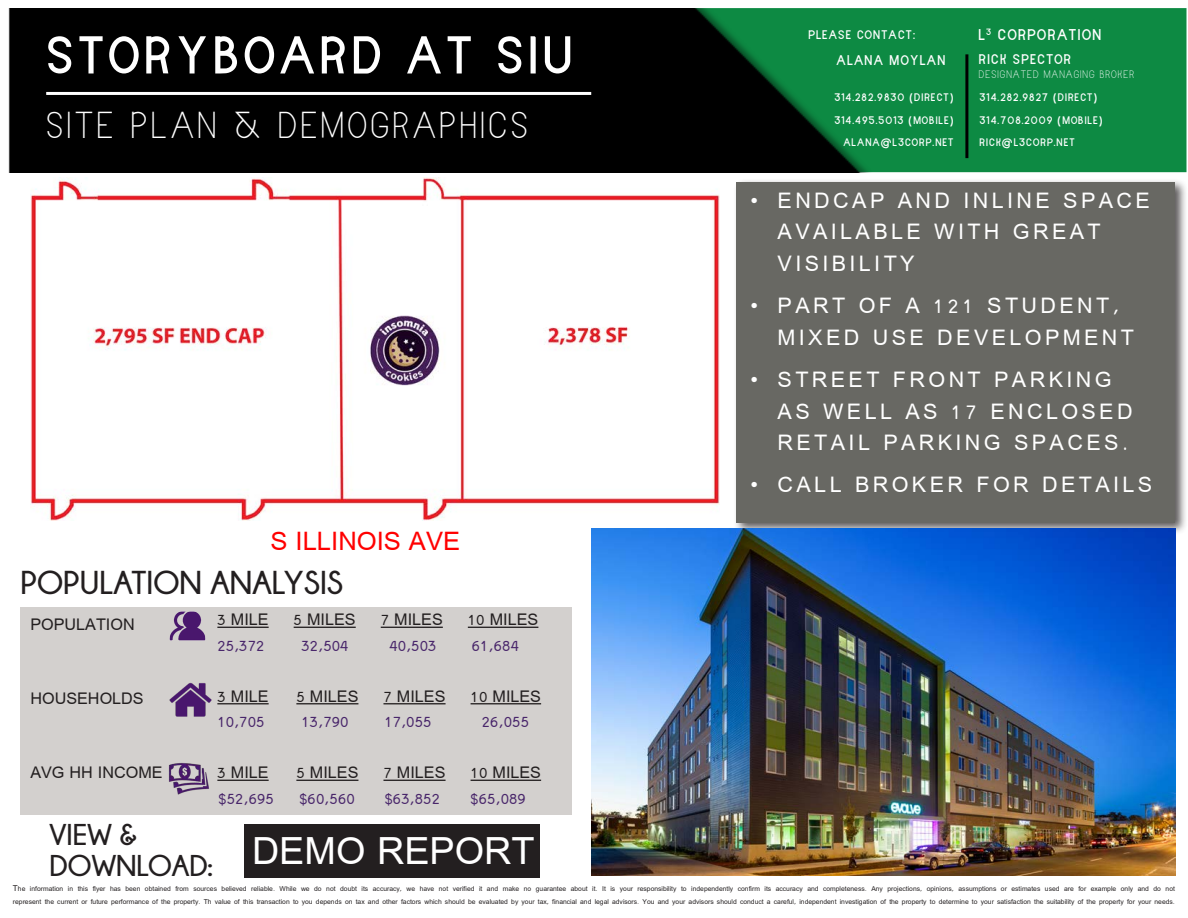
<style>
.page{position:relative;width:1188px;height:918px;background:#fff}
.page>*{position:absolute;margin:0;border:0;box-sizing:border-box;transform-origin:0 0}
.t1{font:51px "Narrenschiff";letter-spacing:.1em;color:#fff}
.t2{font:42px "Miriam";color:#fff}
.t3{font:300 36px "Narrenschiff";letter-spacing:.1em;color:#fff}
.t4{font:700 33px "Champagne&Limousines";color:#231f20}
.t5{font:700 30px "Champagne&Limousines";color:#231f20}
.t6{font:28.5px "Miriam";color:#f00}
.t7{font:24px/31.5px "Miriam";letter-spacing:.14em;color:#fff}
.t8{font:18px "Miriam";color:#231f20}
.t9{font:18px "Miriam";color:#49266b}
.t10{font:15px "Narrenschiff";letter-spacing:.1em;color:#fff}
.t11{font:13.5px "Narrenschiff";letter-spacing:.1em;color:#fff}
.t12{font:12px "Narrenschiff";letter-spacing:.1em;color:#fff}
.t13{font:10.5px "Narrenschiff";letter-spacing:.1em;color:#fff}
.t14{font:300 10.5px "Narrenschiff";letter-spacing:.1em;color:#fff}
.t15{font:7.5px/13.5px "Miriam";color:#231f20}
.s1{font-size:9px}
</style>
<div class="page">
<div style="left:690px;top:10px;width:495px;height:161px;background:#0d8a43"></div>
<div style="left:688px;top:8px;width:498px;height:164px;border:3px solid #0d8a43"></div>
<img style="left:8px;top:8px;width:870px;height:164px">
<hr style="left:46px;top:92px;width:545px;height:3px;background:#fff">
<div style="left:20px;top:607px;width:552px;height:207px;background:#d3d0ce"></div>
<hr style="left:217px;top:627px;width:52px;height:1px;background:#231f20">
<hr style="left:294px;top:627px;width:62px;height:1px;background:#231f20">
<hr style="left:381px;top:627px;width:62px;height:1px;background:#231f20">
<hr style="left:468px;top:627px;width:70px;height:1px;background:#231f20">
<hr style="left:217px;top:703px;width:52px;height:1px;background:#231f20">
<hr style="left:296px;top:703px;width:62px;height:1px;background:#231f20">
<hr style="left:383px;top:703px;width:63px;height:1px;background:#231f20">
<hr style="left:471px;top:703px;width:70px;height:1px;background:#231f20">
<hr style="left:217px;top:780px;width:52px;height:1px;background:#231f20">
<hr style="left:296px;top:780px;width:62px;height:1px;background:#231f20">
<hr style="left:383px;top:780px;width:63px;height:1px;background:#231f20">
<hr style="left:471px;top:780px;width:70px;height:1px;background:#231f20">
<img style="left:169px;top:682px;width:43px;height:35px">
<img style="left:169px;top:763px;width:40px;height:32px">
<img style="left:169px;top:611px;width:37px;height:30px">
<div style="left:244px;top:824px;width:296px;height:54px;background:#231f20"></div>
<div style="left:733px;top:178px;width:454px;height:357px;background:#231f20;opacity:.75"></div>
<div style="left:737px;top:182px;width:438px;height:340px;background:#686863"></div>
<img style="left:31px;top:178px;width:689px;height:342px">
<img style="left:591px;top:528px;width:584px;height:348px">
<hr style="left:965px;top:54px;width:3px;height:104px;background:#000">
<p class="t1" style="left:46px;top:25px;width:528px">STORYBOARD AT SIU</p>
<p class="t3" style="left:46px;top:104px;width:483px">SITE PLAN &amp; DEMOGRAPHICS</p>
<p class="t6" style="left:271px;top:528px;width:191px">S ILLINOIS AVE</p>
<p class="t4" style="left:20px;top:564px;width:324px">POPULATION ANALYSIS</p>
<p class="t8" style="left:30px;top:616px;width:106px">POPULATION</p>
<p class="t8" style="left:30px;top:690px;width:115px">HOUSEHOLDS</p>
<p class="t8" style="left:30px;top:765px;width:134px">AVG HH INCOME</p>
<p class="t8" style="left:217px;top:612px;width:53px">3 MILE</p>
<p class="t8" style="left:294px;top:612px;width:64px">5 MILES</p>
<p class="t8" style="left:381px;top:612px;width:64px">7 MILES</p>
<p class="t8" style="left:468px;top:612px;width:72px">10 MILES</p>
<p class="t9" style="left:217px;top:637px;width:49px">25,372</p>
<p class="t9" style="left:301px;top:637px;width:49px">32,504</p>
<p class="t9" style="left:389px;top:637px;width:49px">40,503</p>
<p class="t9" style="left:472px;top:637px;width:49px">61,684</p>
<p class="t8" style="left:217px;top:688px;width:53px">3 MILE</p>
<p class="t8" style="left:296px;top:688px;width:64px">5 MILES</p>
<p class="t8" style="left:383px;top:688px;width:64px">7 MILES</p>
<p class="t8" style="left:471px;top:688px;width:72px">10 MILES</p>
<p class="t9" style="left:217px;top:714px;width:49px">10,705</p>
<p class="t9" style="left:301px;top:714px;width:49px">13,790</p>
<p class="t9" style="left:384px;top:714px;width:49px">17,055</p>
<p class="t9" style="left:482px;top:714px;width:49px">26,055</p>
<p class="t8" style="left:217px;top:765px;width:53px">3 MILE</p>
<p class="t8" style="left:296px;top:765px;width:64px">5 MILES</p>
<p class="t8" style="left:383px;top:765px;width:64px">7 MILES</p>
<p class="t8" style="left:471px;top:765px;width:72px">10 MILES</p>
<p class="t9" style="left:218px;top:790px;width:57px">$52,695</p>
<p class="t9" style="left:299px;top:790px;width:57px">$60,560</p>
<p class="t9" style="left:384px;top:790px;width:57px">$63,852</p>
<p class="t9" style="left:470px;top:790px;width:57px">$65,089</p>
<p class="t5" style="left:50px;top:818px;width:89px">VIEW &amp;</p>
<p class="t5" style="left:50px;top:849px;width:165px">DOWNLOAD:</p>
<p class="t2" style="left:252px;top:832px;width:284px">DEMO REPORT</p>
<p class="t12" style="left:808px;top:28px;width:108px">PLEASE CONTACT:</p>
<p class="t10" style="left:978px;top:26px;width:124px">L<sup>3</sup> CORPORATION</p>
<p class="t11" style="left:836px;top:52px;width:110px">ALANA MOYLAN</p>
<p class="t13" style="left:834px;top:91px;width:121px">314.282.9830 (DIRECT)</p>
<p class="t13" style="left:834px;top:114px;width:121px">314.495.5013 (MOBILE)</p>
<p class="t13" style="left:843px;top:136px;width:112px">ALANA@L3CORP.NET</p>
<p class="t11" style="left:979px;top:52px;width:93px">RICK SPECTOR</p>
<p class="t14" style="left:979px;top:68px;width:157px">DESIGNATED MANAGING BROKER</p>
<p class="t13" style="left:980px;top:91px;width:119px">314.282.9827 (DIRECT)</p>
<p class="t13" style="left:980px;top:114px;width:124px">314.708.2009 (MOBILE)</p>
<p class="t13" style="left:980px;top:136px;width:97px">RICK@L3CORP.NET</p>
<p class="t7" style="left:778px;top:186px;width:374px;text-indent:-27px">• ENDCAP AND INLINE SPACE<br>AVAILABLE WITH GREAT<br>VISIBILITY</p>
<p class="t7" style="left:778px;top:291px;width:358px;text-indent:-27px">• PART OF A 121 STUDENT,<br>MIXED USE DEVELOPMENT</p>
<p class="t7" style="left:778px;top:365px;width:357px;text-indent:-27px">• STREET FRONT PARKING<br>AS WELL AS 17 ENCLOSED<br>RETAIL PARKING SPACES.</p>
<p class="t7" style="left:751px;top:471px;width:403px">• CALL BROKER FOR DETAILS</p>
<p class="t15" style="left:13px;top:882px;width:1164px"><span class="s1">T</span>he information in this flyer has been obtained from sources believed reliable. While we do not doubt its accuracy, we have not verified it and make no guarantee about it. It is your responsibility to independently confirm its accuracy and completeness. Any projections, opinions, assumptions or estimates used are for example only and do not represent the current or future performance of the property. Th value of this transaction to you depends on tax and other factors which should be evaluated by your tax, financial and legal advisors. You and your advisors should conduct a careful, independent investigation of the property to determine to your satisfaction the suitability of the property for your needs.</p>
</div>
